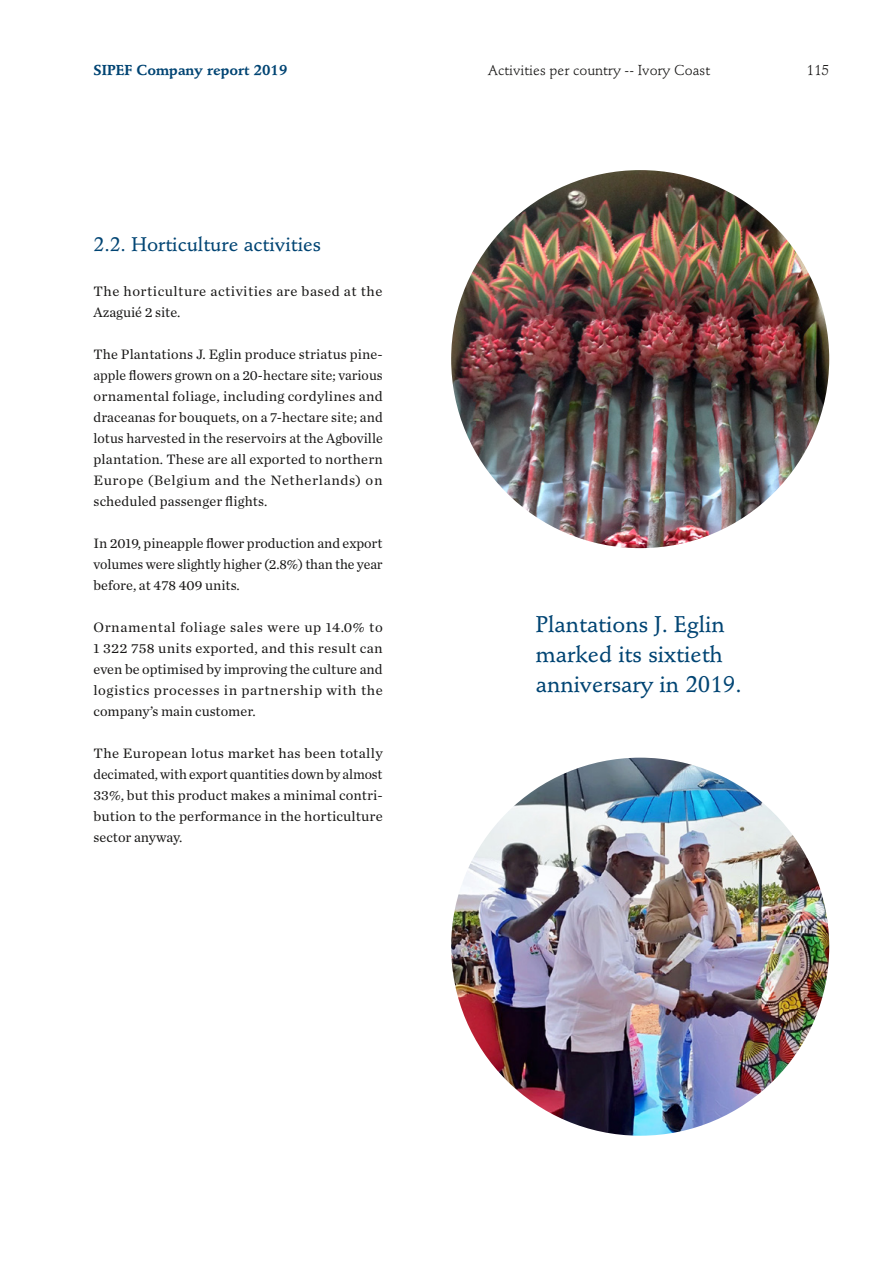
<style>
.page{position:relative;width:893px;height:1263px;background:#fff}
.page>*{position:absolute;margin:0;border:0;box-sizing:border-box;transform-origin:0 0}
.t1{font:500 22.5px/30px "Stempel Schneidler Std";color:#004473}
.t2{font:500 19.5px "Stempel Schneidler Std";color:#004473}
.t3{font:14.25px/21px "Chronicle Text G1";letter-spacing:.005em;color:#181716;text-align:justify}
.t4{font:14.25px/21px "Chronicle Text G1";letter-spacing:.03em;color:#181716}
.t5{font:14.25px "Stempel Schneidler Std";color:#181716}
.t6{font:700 14.25px "Stempel Schneidler Std";color:#004473}
</style>
<div class="page">
<img style="left:451px;top:170px;width:378px;height:378px;border-radius:189px">
<img style="left:451px;top:758px;width:378px;height:378px;border-radius:189px">
<p class="t6" style="left:94px;top:61px;width:195px">SIPEF Company report 2019</p>
<p class="t5" style="left:488px;top:61px;width:224px">Activities per country -- Ivory Coast</p>
<p class="t5" style="left:807px;top:61px;width:24px">115</p>
<h2 class="t2" style="left:94px;top:232px;width:229px">2.2. Horticulture activities</h2>
<p class="t4" style="left:94px;top:280px;width:290px">The horticulture activities are based at the<br>Azaguié 2 site.</p>
<p class="t3" style="left:94px;top:343px;width:291px">The Plantations J. Eglin produce striatus pine&shy;apple flowers grown on a 20-hectare site; various ornamental foliage, including cordylines and draceanas for bouquets, on a 7-hectare site; and lotus harvested in the reservoirs at the Agboville plantation. These are all exported to northern Europe (Belgium and the Netherlands) on scheduled passenger flights.</p>
<p class="t3" style="left:94px;top:532px;width:291px">In 2019, pineapple flower production and export volumes were slightly higher (2.8%) than the year before, at 478 409 units.</p>
<p class="t3" style="left:94px;top:616px;width:291px">Ornamental foliage sales were up 14.0% to 1 322 758 units exported, and this result can even be optimised by improving the culture and logistics processes in partnership with the company’s main customer.</p>
<p class="t3" style="left:94px;top:742px;width:291px">The European lotus market has been totally decimated, with export quantities down by almost 33%, but this product makes a minimal contri&shy;bution to the performance in the horticulture sector anyway.</p>
<h1 class="t1" style="left:536px;top:609px;width:207px">Plantations J. Eglin marked its sixtieth anniversary in 2019.</h1>
</div>
